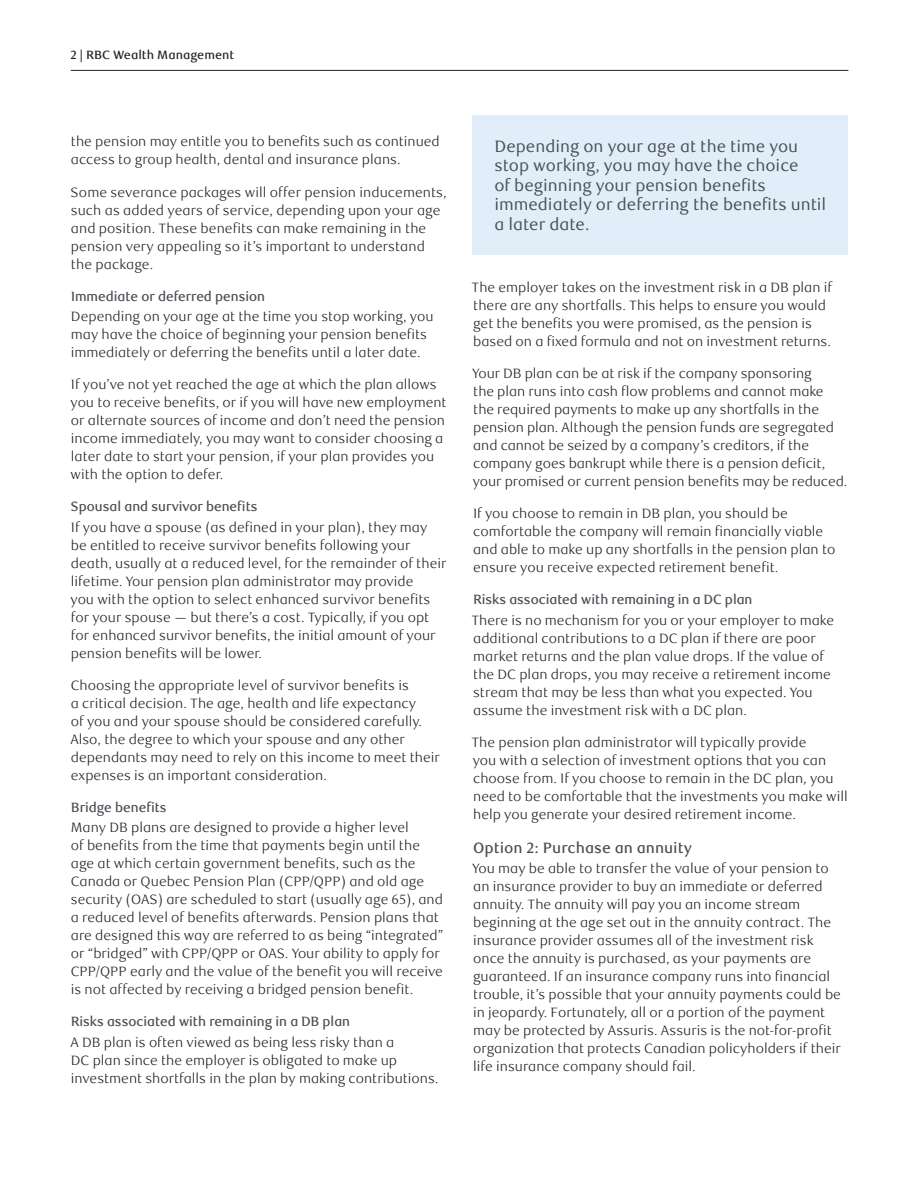
<style>
.page{position:relative;width:918px;height:1188px;background:#fff}
.page>*{position:absolute;margin:0;border:0;box-sizing:border-box;transform-origin:0 0}
.t1{font:16.5px/19.5px "RBC Text";color:#484e54}
._6-Subhead_L1{font:500 15px "RBC Text";color:#484e54}
._5-Body_Copy{font:300 13.5px/18px "RBC Text";color:#231f20}
._7-Subhead_L2{font:500 13.5px "RBC Display";color:#484e54}
.t2{font:500 12px "RBC Text";color:#231f20}
</style>
<div class="page">
<hr style="left:71px;top:70px;width:777px;height:1px;background:#231f20">
<div style="left:473px;top:115px;width:375px;height:140px;background:#e1edf8"></div>
<p class="t2" style="left:70px;top:47px;width:165px">2 | RBC Wealth Management</p>
<p class="_5-Body_Copy" style="left:71px;top:133px;width:370px">the pension may entitle you to benefits such as continued access to group health, dental and insurance plans.</p>
<p class="_5-Body_Copy" style="left:71px;top:183px;width:378px">Some severance packages will offer pension inducements, such as added years of service, depending upon your age and position. These benefits can make remaining in the pension very appealing so it’s important to understand the package.</p>
<h4 class="_7-Subhead_L2" style="left:71px;top:288px;width:195px">Immediate or deferred pension</h4>
<p class="_5-Body_Copy" style="left:71px;top:308px;width:364px">Depending on your age at the time you stop working, you may have the choice of beginning your pension benefits immediately or deferring the benefits until a later date.</p>
<p class="_5-Body_Copy" style="left:71px;top:376px;width:378px">If you’ve not yet reached the age at which the plan allows you to receive benefits, or if you will have new employment or alternate sources of income and don’t need the pension income immediately, you may want to consider choosing a later date to start your pension, if your plan provides you with the option to defer.</p>
<h4 class="_7-Subhead_L2" style="left:71px;top:499px;width:188px">Spousal and survivor benefits</h4>
<p class="_5-Body_Copy" style="left:71px;top:518px;width:378px">If you have a spouse (as defined in your plan), they may<br>be entitled to receive survivor benefits following your death, usually at a reduced level, for the remainder of their lifetime. Your pension plan administrator may provide<br>you with the option to select enhanced survivor benefits for your spouse — but there’s a cost. Typically, if you opt for enhanced survivor benefits, the initial amount of your pension benefits will be lower.</p>
<p class="_5-Body_Copy" style="left:70px;top:676px;width:371px">Choosing the appropriate level of survivor benefits is<br>a critical decision. The age, health and life expectancy<br>of you and your spouse should be considered carefully.<br>Also, the degree to which your spouse and any other dependants may need to rely on this income to meet their expenses is an important consideration.</p>
<h4 class="_7-Subhead_L2" style="left:71px;top:800px;width:97px">Bridge benefits</h4>
<p class="_5-Body_Copy" style="left:71px;top:819px;width:374px">Many DB plans are designed to provide a higher level<br>of benefits from the time that payments begin until the age at which certain government benefits, such as the Canada or Quebec Pension Plan (CPP/QPP) and old age security (OAS) are scheduled to start (usually age 65), and a reduced level of benefits afterwards. Pension plans that are designed this way are referred to as being “integrated” or “bridged” with CPP/QPP or OAS. Your ability to apply for CPP/QPP early and the value of the benefit you will receive is not affected by receiving a bridged pension benefit.</p>
<h4 class="_7-Subhead_L2" style="left:71px;top:1014px;width:280px">Risks associated with remaining in a DB plan</h4>
<p class="_5-Body_Copy" style="left:70px;top:1033px;width:370px">A DB plan is often viewed as being less risky than a<br>DC plan since the employer is obligated to make up investment shortfalls in the plan by making contributions.</p>
<p class="t1" style="left:494px;top:137px;width:334px">Depending on your age at the time you stop working, you may have the choice<br>of beginning your pension benefits immediately or deferring the benefits until a later date.</p>
<p class="_5-Body_Copy" style="left:472px;top:278px;width:362px">The employer takes on the investment risk in a DB plan if there are any shortfalls. This helps to ensure you would get the benefits you were promised, as the pension is based on a fixed formula and not on investment returns.</p>
<p class="_5-Body_Copy" style="left:472px;top:365px;width:377px">Your DB plan can be at risk if the company sponsoring<br>the plan runs into cash flow problems and cannot make<br>the required payments to make up any shortfalls in the pension plan. Although the pension funds are segregated and cannot be seized by a company’s creditors, if the company goes bankrupt while there is a pension deficit, your promised or current pension benefits may be reduced.</p>
<p class="_5-Body_Copy" style="left:473px;top:505px;width:364px">If you choose to remain in DB plan, you should be comfortable the company will remain financially viable and able to make up any shortfalls in the pension plan to ensure you receive expected retirement benefit.</p>
<h4 class="_7-Subhead_L2" style="left:474px;top:592px;width:280px">Risks associated with remaining in a DC plan</h4>
<p class="_5-Body_Copy" style="left:472px;top:611px;width:364px">There is no mechanism for you or your employer to make additional contributions to a DC plan if there are poor market returns and the plan value drops. If the value of the DC plan drops, you may receive a retirement income stream that may be less than what you expected. You assume the investment risk with a DC plan.</p>
<p class="_5-Body_Copy" style="left:472px;top:733px;width:378px">The pension plan administrator will typically provide<br>you with a selection of investment options that you can choose from. If you choose to remain in the DC plan, you need to be comfortable that the investments you make will help you generate your desired retirement income.</p>
<h3 class="_6-Subhead_L1" style="left:473px;top:839px;width:221px">Option 2: Purchase an annuity</h3>
<p class="_5-Body_Copy" style="left:472px;top:860px;width:370px">You may be able to transfer the value of your pension to an insurance provider to buy an immediate or deferred annuity. The annuity will pay you an income stream beginning at the age set out in the annuity contract. The insurance provider assumes all of the investment risk once the annuity is purchased, as your payments are guaranteed. If an insurance company runs into financial trouble, it’s possible that your annuity payments could be in jeopardy. Fortunately, all or a portion of the payment may be protected by Assuris. Assuris is the not-for-profit organization that protects Canadian policyholders if their life insurance company should fail.</p>
</div>
